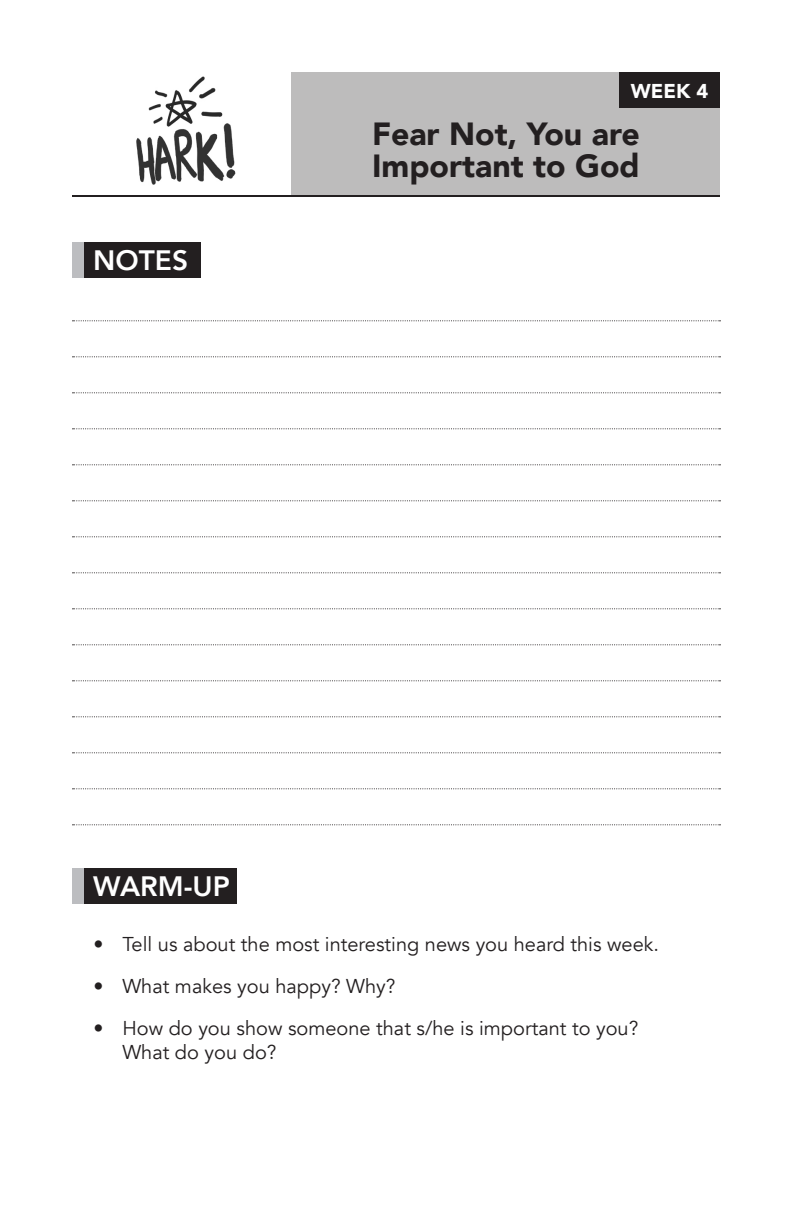
<style>
.page{position:relative;width:792px;height:1224px;background:#fff}
.page>*{position:absolute;margin:0;border:0;box-sizing:border-box;transform-origin:0 0}
.t1{font:900 32px/32px "Avenir";color:#231f20}
.header_text{font:800 28px "Avenir";color:#fff}
.t2{font:20px/24px "Avenir";color:#231f20}
.t3{font:900 20px "Avenir";color:#fff}
</style>
<div class="page">
<svg style="left:72px;top:320px;width:649px;height:1px"></svg>
<svg style="left:72px;top:356px;width:649px;height:1px"></svg>
<svg style="left:72px;top:392px;width:649px;height:1px"></svg>
<svg style="left:72px;top:428px;width:649px;height:1px"></svg>
<svg style="left:72px;top:464px;width:649px;height:1px"></svg>
<svg style="left:72px;top:500px;width:649px;height:1px"></svg>
<svg style="left:72px;top:536px;width:649px;height:1px"></svg>
<svg style="left:72px;top:572px;width:649px;height:1px"></svg>
<svg style="left:72px;top:608px;width:649px;height:1px"></svg>
<svg style="left:72px;top:644px;width:649px;height:1px"></svg>
<svg style="left:72px;top:680px;width:649px;height:1px"></svg>
<svg style="left:72px;top:716px;width:649px;height:1px"></svg>
<svg style="left:72px;top:752px;width:649px;height:1px"></svg>
<svg style="left:72px;top:788px;width:649px;height:1px"></svg>
<svg style="left:72px;top:824px;width:649px;height:1px"></svg>
<img style="left:136px;top:72px;width:156px;height:123px">
<div style="left:292px;top:72px;width:428px;height:124px;background:#bdbcbc"></div>
<hr style="left:72px;top:195px;width:648px;height:2px;background:#231f20">
<div style="left:619px;top:72px;width:101px;height:36px;background:#231f20"></div>
<div style="left:72px;top:242px;width:12px;height:36px;background:#bcbdc0"></div>
<div style="left:84px;top:242px;width:117px;height:36px;background:#231f20"></div>
<div style="left:72px;top:868px;width:12px;height:36px;background:#bcbdc0"></div>
<div style="left:84px;top:868px;width:153px;height:36px;background:#231f20"></div>
<p class="t3" style="left:631px;top:73px;width:79px">WEEK 4</p>
<p class="header_text" style="left:93px;top:235px;width:96px">NOTES</p>
<p class="t1" style="left:372px;top:117px;width:269px">Fear Not, You are<br>Important to God</p>
<p class="header_text" style="left:93px;top:861px;width:138px">WARM-UP</p>
<p class="t2" style="left:94px;top:933px;width:567px">• Tell us about the most interesting news you heard this week.</p>
<p class="t2" style="left:94px;top:975px;width:303px">• What makes you happy? Why?</p>
<p class="t2" style="left:122px;top:1017px;width:517px;text-indent:-29px">• How do you show someone that s/he is important to you?<br>What do you do?</p>
</div>
